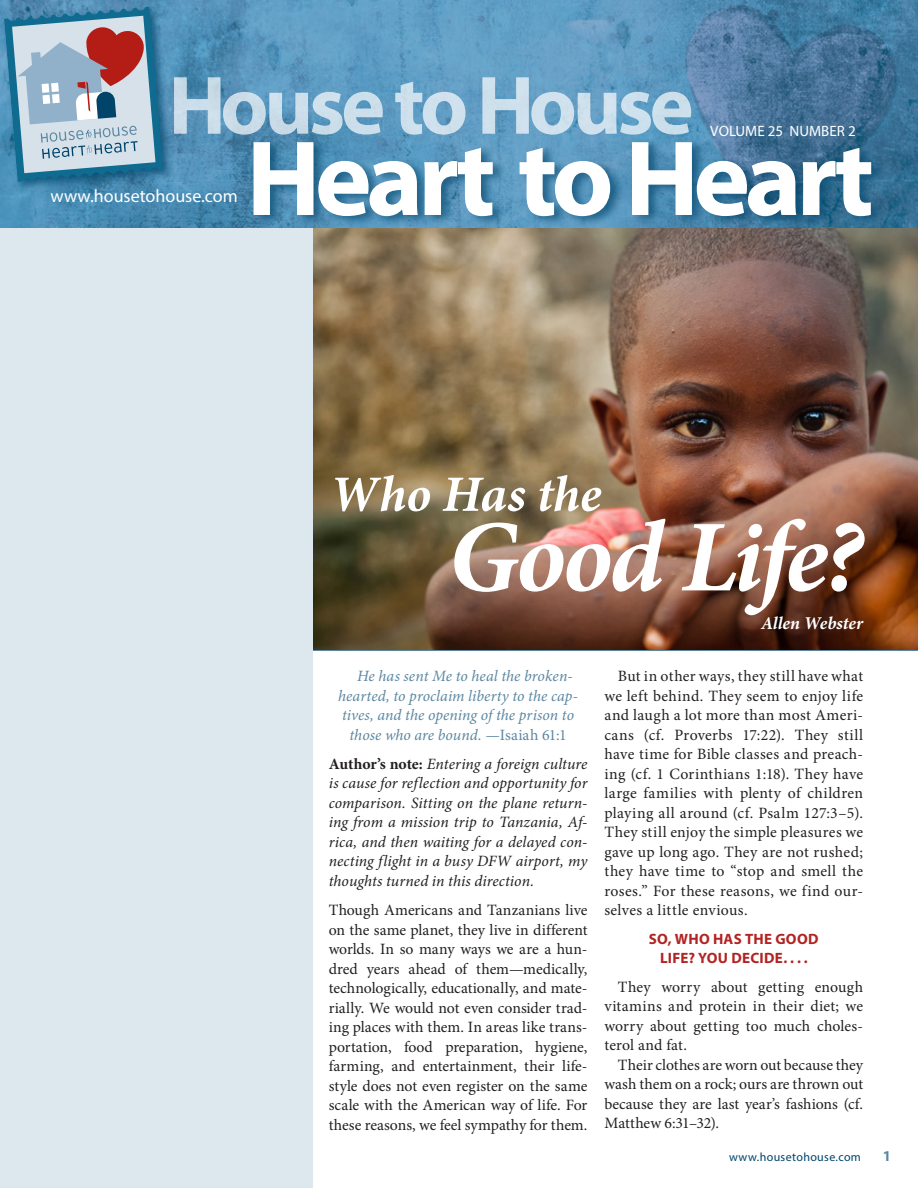
<style>
.page{position:relative;width:918px;height:1188px;background:#fff}
.page>*{position:absolute;margin:0;border:0;box-sizing:border-box;transform-origin:0 0}
.Side_Article_Heading{font:italic 700 102px "Minion Pro";letter-spacing:-.035em;color:#fff}
.Side_Article_Heading-2{font:italic 700 51px "Minion Pro";letter-spacing:-.005em;color:#fff}
.t1{font:18px "Myriad Pro";color:#fff}
.Body_Serif{font:italic 700 18px "Minion Pro";color:#fff}
.t2{font:15.75px/19.5px "Minion Pro";letter-spacing:.01em;color:#231f20;text-align:justify}
.t3{font:italic 15.75px/19.5px "Minion Pro";color:#231f20;text-align:justify}
.t4{font:italic 15.75px "Minion Pro";color:#5c87a1}
.t5{font:700 15px/19.5px "Myriad Pro";letter-spacing:.02em;color:#b22423;text-align:center}
.t6{font:15px "Myriad Pro";color:#fff}
.t7{font:700 15px "Myriad Pro";color:#5c87a1}
.t8{font:12px "Myriad Pro";letter-spacing:.03em;color:#00446a}
.s1{font-style:normal}
.s2{font-weight:700;font-style:normal}
</style>
<div class="page">
<img style="left:313px;top:228px;width:605px;height:422px">
<div style="left:0;top:0;width:313px;height:1188px;background:#dce7ee"></div>
<img style="left:0;top:0;width:918px;height:228px">
<div style="left:1px;top:3px;width:174px;height:191px;background:#00446a;opacity:.75"></div>
<svg style="left:4px;top:6px;width:159px;height:176px"></svg>
<svg style="left:174px;top:77px;width:517px;height:58px;background:#8fb8d3"></svg>
<div style="left:252px;top:137px;width:634px;height:90px;background:#00446a;opacity:.65"></div>
<svg style="left:254px;top:142px;width:617px;height:74px"></svg>
<p class="t1" style="left:51px;top:184px;width:189px">www.housetohouse.com</p>
<p class="t6" style="left:710px;top:122px;width:147px">VOLUME 25 NUMBER 2</p>
<p class="Side_Article_Heading-2" style="left:330px;top:458px;width:273px">Who Has the</p>
<p class="Side_Article_Heading" style="left:448px;top:485px;width:416px">Good Life?</p>
<p class="Body_Serif" style="left:761px;top:610px;width:104px">Allen Webster</p>
<p class="t4" style="left:357px;top:665px;width:217px">He has sent Me to heal the broken-</p>
<p class="t4" style="left:338px;top:685px;width:241px">hearted, to proclaim liberty to the cap-</p>
<p class="t4" style="left:342px;top:704px;width:234px">tives, and the opening of the prison to</p>
<p class="t4" style="left:349px;top:724px;width:219px">those who are bound. —<span class="s1">Isaiah 61:1</span></p>
<p class="t3" style="left:329px;top:754px;width:260px"><span class="s2">Author’s note:</span> Entering a foreign culture is cause for reflection and opportunity for comparison. Sitting on the plane return&shy;ing from a mission trip to Tanzania, Af&shy;rica, and then waiting for a delayed con&shy;necting flight in a busy DFW airport, my thoughts turned in this direction.</p>
<p class="t2" style="left:329px;top:900px;width:260px">Though Americans and Tanzanians live on the same planet, they live in different worlds. In so many ways we are a hun&shy;dred years ahead of them—medically, technologically, educationally, and mate&shy;rially. We would not even consider trad&shy;ing places with them. In areas like trans&shy;portation, food preparation, hygiene, farming, and entertainment, their life&shy;style does not even register on the same scale with the American way of life. For these reasons, we feel sympathy for them.</p>
<p class="t2" style="left:604px;top:666px;width:260px;text-indent:14px">But in other ways, they still have what we left behind. They seem to enjoy life and laugh a lot more than most Ameri&shy;cans (cf. Proverbs 17:22). They still have time for Bible classes and preach&shy;ing (cf. 1 Corinthians 1:18). They have large families with plenty of children playing all around (cf. Psalm 127:3–5).<br>They still enjoy the simple pleasures we gave up long ago. They are not rushed; they have time to “stop and smell the roses.” For these reasons, we find our&shy;selves a little envious.</p>
<p class="t5" style="left:649px;top:928px;width:171px">SO, WHO HAS THE GOOD<br>LIFE? YOU DECIDE. . . .</p>
<p class="t2" style="left:604px;top:977px;width:260px;text-indent:14px">They worry about getting enough vitamins and protein in their diet; we worry about getting too much choles&shy;terol and fat.</p>
<p class="t2" style="left:604px;top:1055px;width:260px;text-indent:14px">Their clothes are worn out because they wash them on a rock; ours are thrown out because they are last year’s fashions (cf.<br>Matthew 6:31–32).</p>
<p class="t8" style="left:729px;top:1150px;width:133px">www.housetohouse.com</p>
<p class="t7" style="left:883px;top:1146px;width:10px">1</p>
</div>
